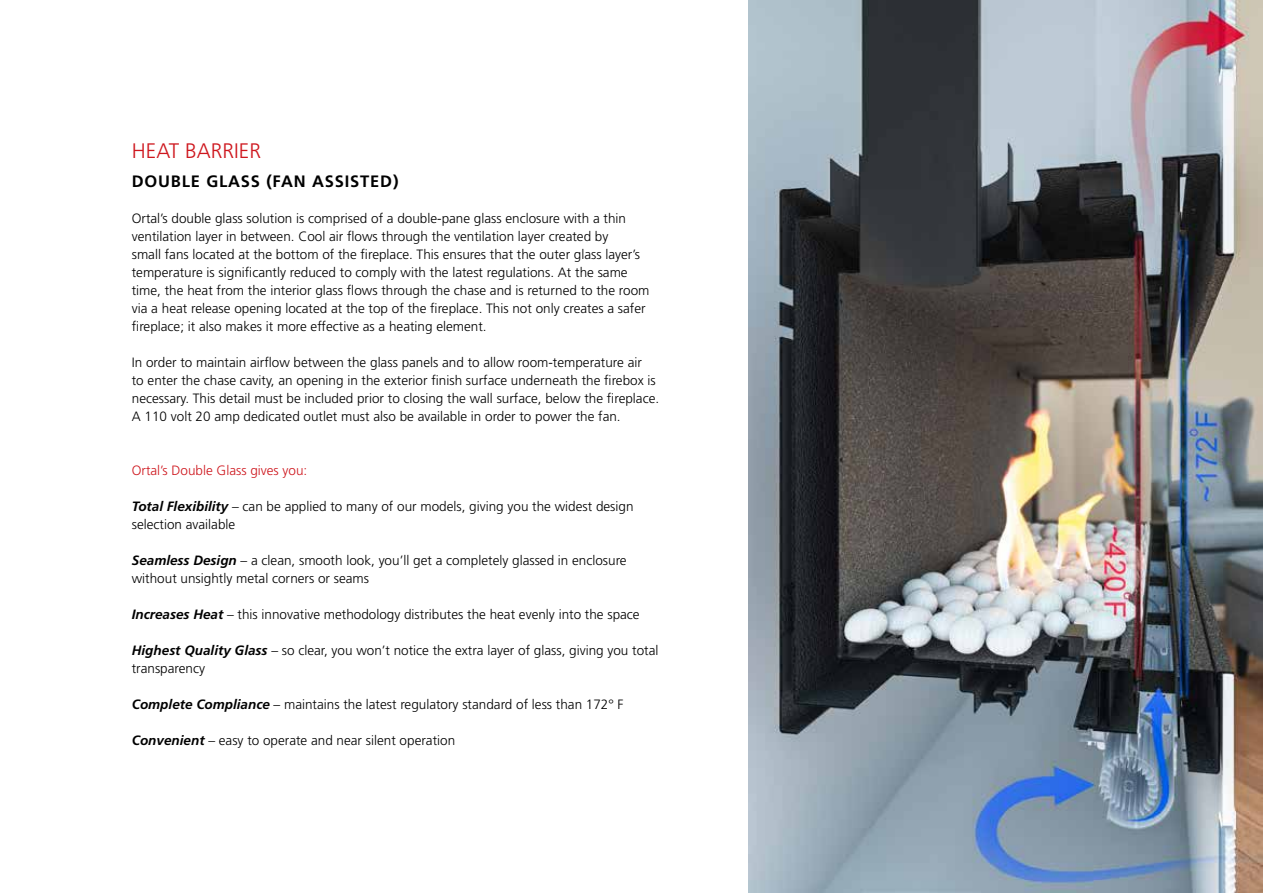
<style>
.page{position:relative;width:1263px;height:893px;background:#fff}
.page>*{position:absolute;margin:0;border:0;box-sizing:border-box;transform-origin:0 0}
.t1{font:300 21px "Frutiger";color:#ce171e}
.t2{font:700 16.5px "Frutiger";letter-spacing:.05em;color:#000}
.t3{font:300 13.5px/18px "Frutiger";color:#000}
.t4{font:300 13.5px "Frutiger";color:#ce171e}
.s1{font-weight:700;font-style:italic}
</style>
<div class="page">
<img style="left:749px;top:0;width:514px;height:893px">
<h1 class="t1" style="left:132px;top:139px;width:131px">HEAT BARRIER</h1>
<p class="t2" style="left:132px;top:171px;width:268px">DOUBLE GLASS (FAN ASSISTED)</p>
<p class="t3" style="left:132px;top:209px;width:519px">Ortal’s double glass solution is comprised of a double-pane glass enclosure with a thin ventilation layer in between. Cool air flows through the ventilation layer created by<br>small fans located at the bottom of the fireplace. This ensures that the outer glass layer’s temperature is significantly reduced to comply with the latest regulations. At the same time, the heat from the interior glass flows through the chase and is returned to the room via a heat release opening located at the top of the fireplace. This not only creates a safer fireplace; it also makes it more effective as a heating element.</p>
<p class="t3" style="left:132px;top:353px;width:529px">In order to maintain airflow between the glass panels and to allow room-temperature air<br>to enter the chase cavity, an opening in the exterior finish surface underneath the firebox is necessary. This detail must be included prior to closing the wall surface, below the fireplace.<br>A 110 volt 20 amp dedicated outlet must also be available in order to power the fan.</p>
<p class="t4" style="left:132px;top:462px;width:177px">Ortal’s Double Glass gives you:</p>
<p class="t3" style="left:132px;top:497px;width:503px"><span class="s1">Total Flexibility</span> – can be applied to many of our models, giving you the widest design selection available</p>
<p class="t3" style="left:132px;top:551px;width:496px"><span class="s1">Seamless Design</span> – a clean, smooth look, you’ll get a completely glassed in enclosure without unsightly metal corners or seams</p>
<p class="t3" style="left:132px;top:605px;width:509px"><span class="s1">Increases Heat</span> – this innovative methodology distributes the heat evenly into the space</p>
<p class="t3" style="left:132px;top:641px;width:528px"><span class="s1">Highest Quality Glass</span> – so clear, you won’t notice the extra layer of glass, giving you total transparency</p>
<p class="t3" style="left:132px;top:695px;width:493px"><span class="s1">Complete Compliance</span> – maintains the latest regulatory standard of less than 172° F</p>
<p class="t3" style="left:132px;top:731px;width:325px"><span class="s1">Convenient</span> – easy to operate and near silent operation</p>
</div>
